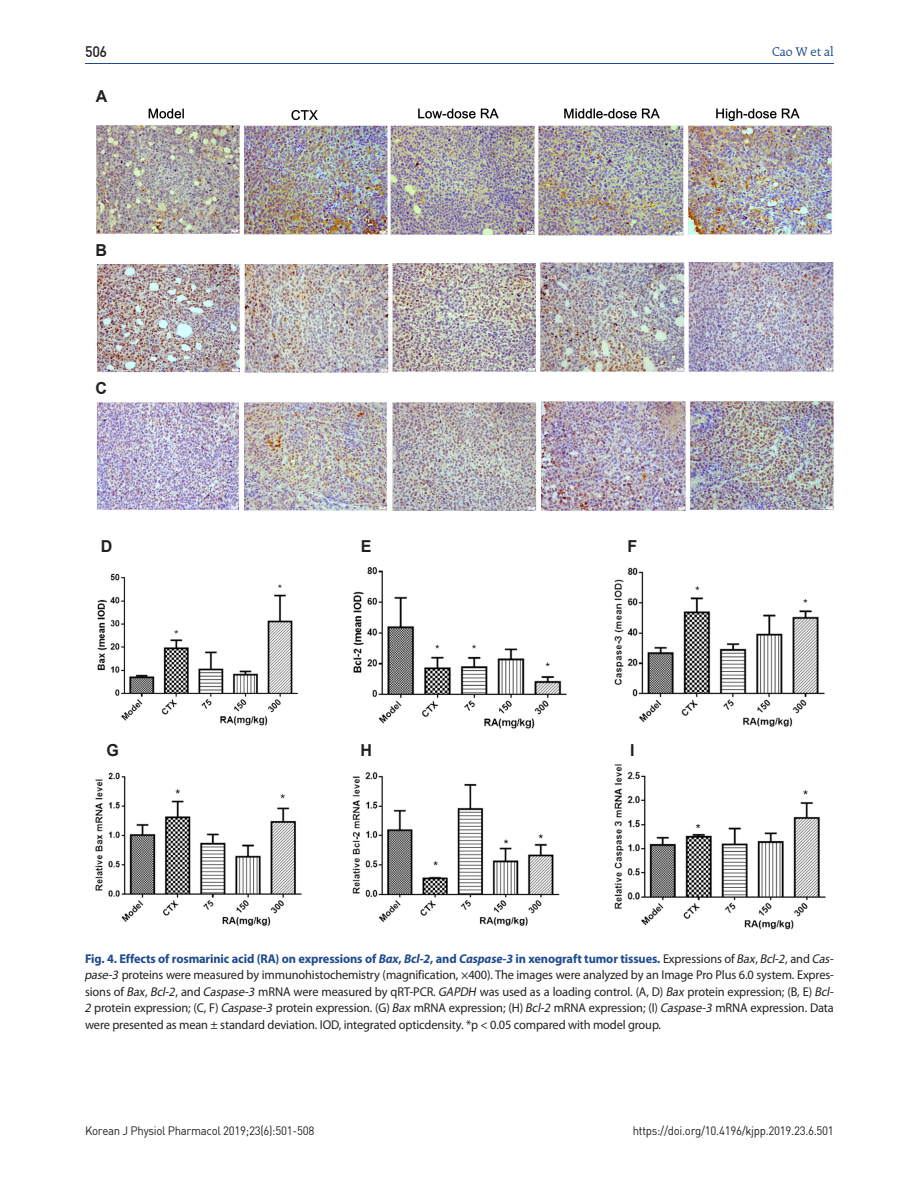
<style>
.page{position:relative;width:919px;height:1191px;background:#fff}
.page>*{position:absolute;margin:0;border:0;box-sizing:border-box;transform-origin:0 0}
.t1{font:700 16.5px "Arial";color:#231f20}
.t2{font:15px "Dinmed";color:#231f20;scale:.95 1}
.t3{font:13.5px "Raleigh BT";letter-spacing:-.01em;color:#204a8e}
.t4{font:12.75px/16.5px "Myriad Pro";letter-spacing:-.01em;color:#231f20}
.t5{font:12px "Dinreg";letter-spacing:-.025em;color:#231f20;scale:.95 1}
.s1{font-weight:700;color:#204a8e}
.s2{font-weight:700;font-style:italic;color:#204a8e}
.s3{font-style:italic}
</style>
<div class="page">
<hr style="left:85px;top:64px;width:748px;height:1px;background:#204a8e">
<img style="left:95px;top:108px;width:738px;height:822px">
<div style="left:90px;top:238px;width:23px;height:23px;background:#fff"></div>
<div style="left:90px;top:377px;width:23px;height:23px;background:#fff"></div>
<div style="left:95px;top:534px;width:23px;height:23px;background:#fff"></div>
<div style="left:355px;top:534px;width:22px;height:23px;background:#fff"></div>
<div style="left:621px;top:534px;width:22px;height:23px;background:#fff"></div>
<div style="left:101px;top:738px;width:23px;height:24px;background:#fff"></div>
<div style="left:355px;top:738px;width:22px;height:24px;background:#fff"></div>
<div style="left:621px;top:738px;width:22px;height:24px;background:#fff"></div>
<p class="t2" style="left:85px;top:42px;width:25px">506</p>
<p class="t1" style="left:96px;top:85px;width:13px">A</p>
<p class="t1" style="left:96px;top:238px;width:13px">B</p>
<p class="t1" style="left:96px;top:377px;width:13px">C</p>
<p class="t1" style="left:101px;top:534px;width:13px">D</p>
<p class="t1" style="left:361px;top:534px;width:12px">E</p>
<p class="t1" style="left:627px;top:534px;width:11px">F</p>
<p class="t1" style="left:106px;top:739px;width:14px">G</p>
<p class="t1" style="left:360px;top:739px;width:13px">H</p>
<p class="t1" style="left:630px;top:739px;width:6px">I</p>
<p class="t3" style="left:772px;top:43px;width:63px">Cao W et al</p>
<p class="t4" style="left:84px;top:950px;width:753px"><span class="s1">Fig. 4. Effects of rosmarinic acid (RA) on expressions of</span> <span class="s2">Bax</span><span class="s1">,</span> <span class="s2">Bcl-2</span><span class="s1">, and</span> <span class="s2">Caspase-3</span> <span class="s1">in xenograft tumor tissues.</span> Expressions of <span class="s3">Bax</span>, <span class="s3">Bcl-2</span>, and <span class="s3">Cas&shy;pase-3</span> proteins were measured by immunohistochemistry (magnification, ×400). The images were analyzed by an Image Pro Plus 6.0 system. Expres&shy;sions of <span class="s3">Bax</span>, <span class="s3">Bcl-2</span>, and <span class="s3">Caspase-3</span> mRNA were measured by qRT-PCR. <span class="s3">GAPDH</span> was used as a loading control. (A, D) <span class="s3">Bax</span> protein expression; (B, E) <span class="s3">Bcl-2</span> protein expression; (C, F) <span class="s3">Caspase-3</span> protein expression. (G) <span class="s3">Bax</span> mRNA expression; (H) <span class="s3">Bcl-2</span> mRNA expression; (I) <span class="s3">Caspase-3</span> mRNA expression. Data were presented as mean ± standard deviation. IOD, integrated opticdensity. *p &lt; 0.05 compared with model group.</p>
<p class="t5" style="left:85px;top:1123px;width:243px">Korean J Physiol Pharmacol 2019;23(6):501-508</p>
<p class="t5" style="left:632px;top:1123px;width:213px">https://doi.org/10.4196/kjpp.2019.23.6.501</p>
</div>
